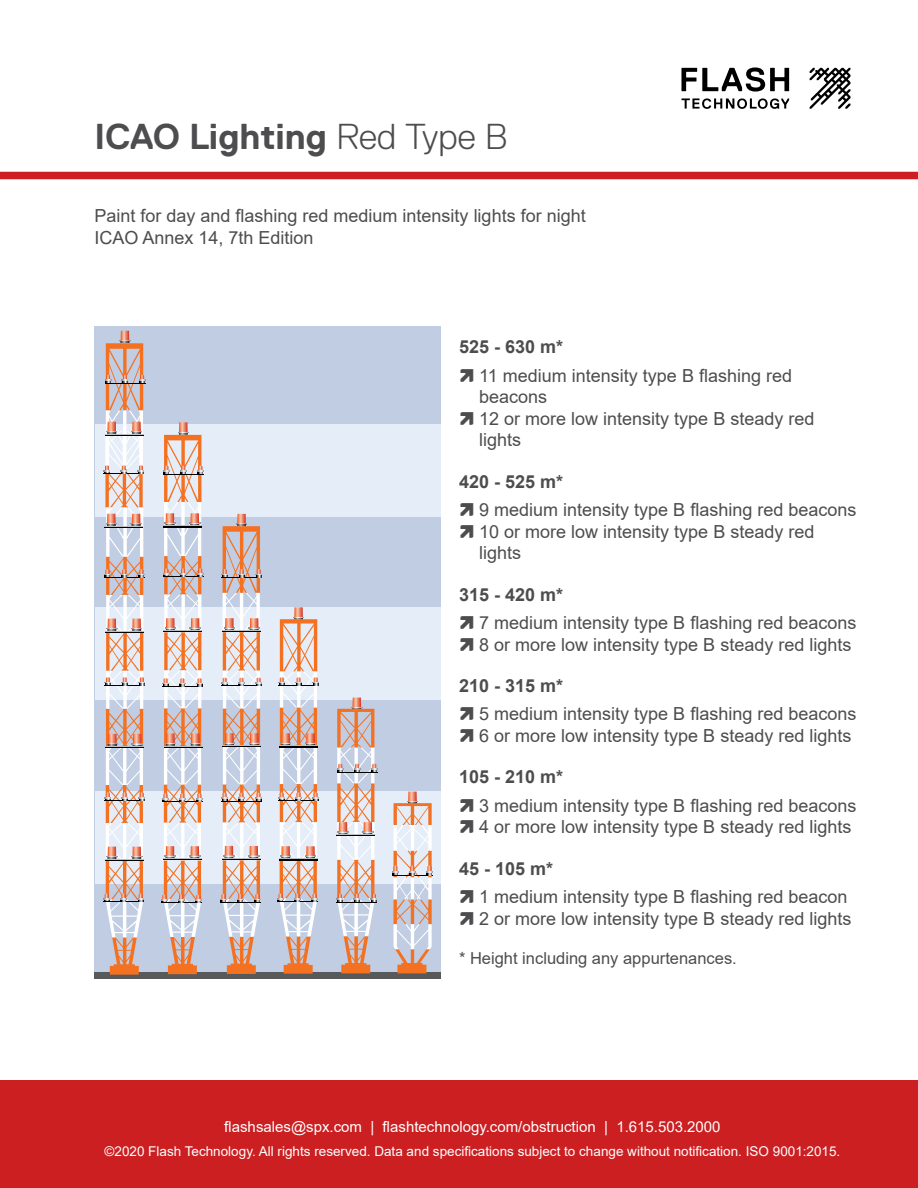
<style>
.page{position:relative;width:918px;height:1188px;background:#fff}
.page>*{position:absolute;margin:0;border:0;box-sizing:border-box;transform-origin:0 0}
.t1{font:700 36px "Replica Std";color:#4d4d4f}
.t2{font:18px/28.3px "Arial";color:#4d4d4f}
.t3{font:16.5px "Arial";color:#4d4d4f}
.t4{font:15px "Arial";color:#fff}
.t5{font:13.5px "Arial";color:#fff}
.s1{font-weight:300}
.s2{font-weight:700}
.s3{font-family:"SPX"}
</style>
<div class="page">
<div style="left:0;top:1080px;width:918px;height:108px;background:#cc1f22"></div>
<div style="left:0;top:172px;width:918px;height:7px;background:#cc1f22"></div>
<svg style="left:810px;top:68px;width:41px;height:41px"></svg>
<svg style="left:681px;top:68px;width:108px;height:24px"></svg>
<svg style="left:681px;top:98px;width:108px;height:11px"></svg>
<div style="left:94px;top:326px;width:347px;height:652px;background:#c0cde3"></div>
<div style="left:96px;top:424px;width:345px;height:93px;background:#e4edf8"></div>
<div style="left:96px;top:791px;width:345px;height:93px;background:#e4edf8"></div>
<div style="left:96px;top:607px;width:345px;height:92px;background:#e4edf8"></div>
<div style="left:94px;top:972px;width:347px;height:6px;background:#58595b"></div>
<hr style="left:336px;top:835px;width:39px;height:1px;background:#000">
<hr style="left:336px;top:834px;width:39px;height:1px;background:#bcbec0">
<svg style="left:392px;top:792px;width:40px;height:181px"></svg>
<svg style="left:337px;top:698px;width:40px;height:275px"></svg>
<svg style="left:277px;top:607px;width:42px;height:367px"></svg>
<svg style="left:104px;top:331px;width:41px;height:644px"></svg>
<svg style="left:220px;top:514px;width:42px;height:460px"></svg>
<hr style="left:163px;top:474px;width:41px;height:1px;background:#000">
<svg style="left:161px;top:422px;width:42px;height:552px"></svg>
<h1 class="t1" style="left:94px;top:117px;width:414px">ICAO Lighting <span class="s1">Red Type B</span></h1>
<p class="t2" style="left:94px;top:205px;width:493px;line-height:21.6px">Paint for day and flashing red medium intensity lights for night<br>ICAO Annex 14, 7th Edition</p>
<p class="t2" style="left:459px;top:333px;width:335px"><span class="s2">525 - 630 m*<br></span><span class="s3">ì</span> 11 medium intensity type B flashing red</p>
<p class="t2" style="left:479px;top:383px;width:70px">beacons</p>
<p class="t2" style="left:459px;top:404px;width:357px"><span class="s3">ì</span> 12 or more low intensity type B steady red</p>
<p class="t2" style="left:479px;top:426px;width:44px">lights</p>
<p class="t2" style="left:459px;top:467px;width:399px"><span class="s2">420 - 525 m*<br></span><span class="s3">ì</span> 9 medium intensity type B flashing red beacons</p>
<p class="t2" style="left:479px;top:520px;width:337px;line-height:21.6px;text-indent:-20px"><span class="s3">ì</span> 10 or more low intensity type B steady red lights</p>
<p class="t2" style="left:459px;top:580px;width:399px"><span class="s2">315 - 420 m*<br></span><span class="s3">ì</span> 7 medium intensity type B flashing red beacons</p>
<p class="t2" style="left:459px;top:630px;width:394px"><span class="s3">ì</span> 8 or more low intensity type B steady red lights</p>
<p class="t2" style="left:459px;top:671px;width:399px"><span class="s2">210 - 315 m*<br></span><span class="s3">ì</span> 5 medium intensity type B flashing red beacons</p>
<p class="t2" style="left:459px;top:721px;width:394px"><span class="s3">ì</span> 6 or more low intensity type B steady red lights</p>
<p class="t2" style="left:459px;top:763px;width:399px"><span class="s2">105 - 210 m*<br></span><span class="s3">ì</span> 3 medium intensity type B flashing red beacons</p>
<p class="t2" style="left:459px;top:813px;width:394px"><span class="s3">ì</span> 4 or more low intensity type B steady red lights</p>
<p class="t2" style="left:459px;top:854px;width:390px"><span class="s2">45 - 105 m*<br></span><span class="s3">ì</span> 1 medium intensity type B flashing red beacon</p>
<p class="t2" style="left:459px;top:904px;width:394px"><span class="s3">ì</span> 2 or more low intensity type B steady red lights</p>
<p class="t3" style="left:459px;top:947px;width:279px">* Height including any appurtenances.</p>
<p class="t4" style="left:224px;top:1117px;width:498px">flashsales@spx.com | flashtechnology.com/obstruction | 1.615.503.2000</p>
<p class="t5" style="left:105px;top:1142px;width:737px">©2020 Flash Technology. All rights reserved. Data and specifications subject to change without notification. ISO 9001:2015.</p>
</div>
